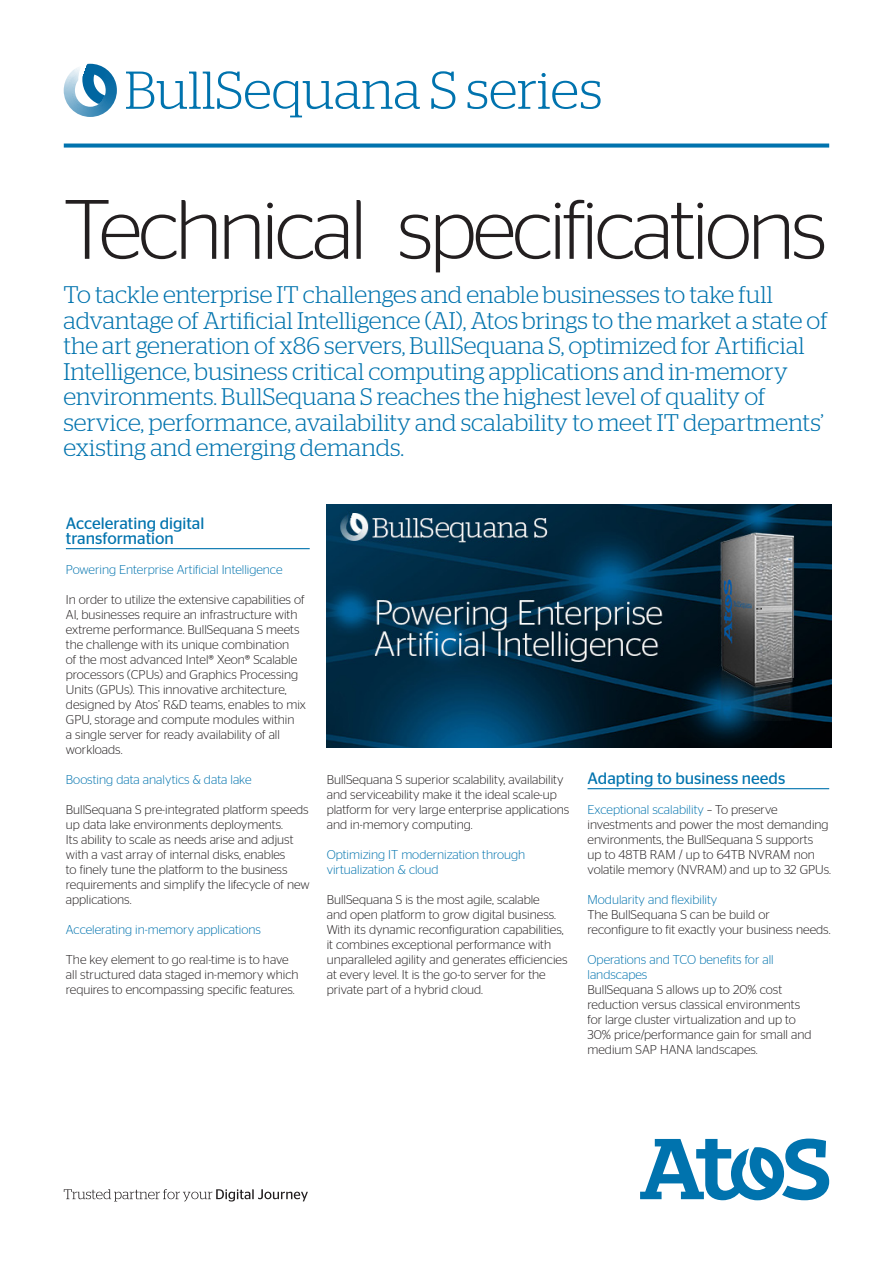
<style>
.page{position:relative;width:893px;height:1263px;background:#fff}
.page>*{position:absolute;margin:0;border:0;box-sizing:border-box;transform-origin:0 0}
.t1{font:300 84px "Stag Sans";letter-spacing:-.04em;color:#231f20}
.t2{font:300 53.25px "Stag";color:#0073ae}
.t3{font:300 24px/25.5px "Stag";letter-spacing:.005em;color:#0073ae}
.Chapter_Title{font:16.5px/15px "Stag Sans";color:#0073ae}
.Body_Copy{font:300 12.75px/15px "Stag Sans";color:#231f20}
.Body_Copy-2{font:300 12.75px/15px "Stag Sans";color:#0073ae}
.s1{color:#0073ae}
</style>
<div class="page">
<svg style="left:640px;top:1138px;width:189px;height:62px"></svg>
<svg style="left:64px;top:64px;width:53px;height:53px"></svg>
<svg style="left:64px;top:144px;width:765px;height:4px;background:#1b81b6"></svg>
<svg style="left:64px;top:1189px;width:244px;height:12px"></svg>
<hr style="left:66px;top:548px;width:244px;height:1px;background:#0073ae">
<hr style="left:587px;top:788px;width:242px;height:1px;background:#0073ae">
<img style="left:327px;top:504px;width:504px;height:243px">
<h2 class="t2" style="left:125px;top:60px;width:479px">BullSequana S series</h2>
<h1 class="t1" style="left:64px;top:183px;width:765px">Technical specifications</h1>
<p class="t3" style="left:63px;top:282px;width:766px">To tackle enterprise IT challenges and enable businesses to take full advantage of Artificial Intelligence (AI), Atos brings to the market a state of the art generation of x86 servers, BullSequana S, optimized for Artificial Intelligence, business critical computing applications and in-memory environments. BullSequana S reaches the highest level of quality of service, performance, availability and scalability to meet IT departments’ existing and emerging demands.</p>
<p class="Chapter_Title" style="left:66px;top:515px;width:140px">Accelerating digital transformation</p>
<p class="Body_Copy-2" style="left:66px;top:562px;width:218px">Powering Enterprise Artificial Intelligence</p>
<p class="Body_Copy" style="left:66px;top:592px;width:242px">In order to utilize the extensive capabilities of AI, businesses require an infrastructure with extreme performance. BullSequana S meets the challenge with its unique combination<br>of the most advanced Intel® Xeon® Scalable processors (CPUs) and Graphics Processing Units (GPUs). This innovative architecture, designed by Atos’ R&amp;D teams, enables to mix GPU, storage and compute modules within<br>a single server for ready availability of all workloads.</p>
<p class="Body_Copy-2" style="left:66px;top:772px;width:187px">Boosting data analytics &amp; data lake</p>
<p class="Body_Copy" style="left:66px;top:802px;width:245px">BullSequana S pre-integrated platform speeds up data lake environments deployments.<br>Its ability to scale as needs arise and adjust with a vast array of internal disks, enables<br>to finely tune the platform to the business requirements and simplify the lifecycle of new applications.</p>
<p class="Body_Copy-2" style="left:66px;top:922px;width:197px">Accelerating in-memory applications</p>
<p class="Body_Copy" style="left:66px;top:952px;width:234px">The key element to go real-time is to have all structured data staged in‑memory which requires to encompassing specific features.</p>
<p class="Body_Copy" style="left:327px;top:772px;width:244px">BullSequana S superior scalability, availability and serviceability make it the ideal scale-up platform for very large enterprise applications and in‑memory computing.</p>
<p class="Body_Copy-2" style="left:327px;top:847px;width:200px">Optimizing IT modernization through virtualization &amp; cloud</p>
<p class="Body_Copy" style="left:327px;top:892px;width:242px">BullSequana S is the most agile, scalable<br>and open platform to grow digital business.<br>With its dynamic reconfiguration capabilities, it combines exceptional performance with unparalleled agility and generates efficiencies at every level. It is the go-to server for the private part of a hybrid cloud.</p>
<p class="Chapter_Title" style="left:587px;top:770px;width:199px">Adapting to business needs</p>
<p class="Body_Copy" style="left:587px;top:802px;width:245px"><span class="s1">Exceptional scalability</span> – To preserve investments and power the most demanding environments, the BullSequana S supports<br>up to 48TB RAM / up to 64TB NVRAM non volatile memory (NVRAM) and up to 32 GPUs.</p>
<p class="Body_Copy-2" style="left:587px;top:892px;width:131px">Modularity and flexibility</p>
<p class="Body_Copy" style="left:587px;top:907px;width:245px">The BullSequana S can be build or reconfigure to fit exactly your business needs.</p>
<p class="Body_Copy-2" style="left:587px;top:952px;width:188px">Operations and TCO benefits for all landscapes</p>
<p class="Body_Copy" style="left:587px;top:982px;width:225px">BullSequana S allows up to 20% cost reduction versus classical environments for large cluster virtualization and up to 30% price/performance gain for small and medium SAP HANA landscapes.</p>
</div>
